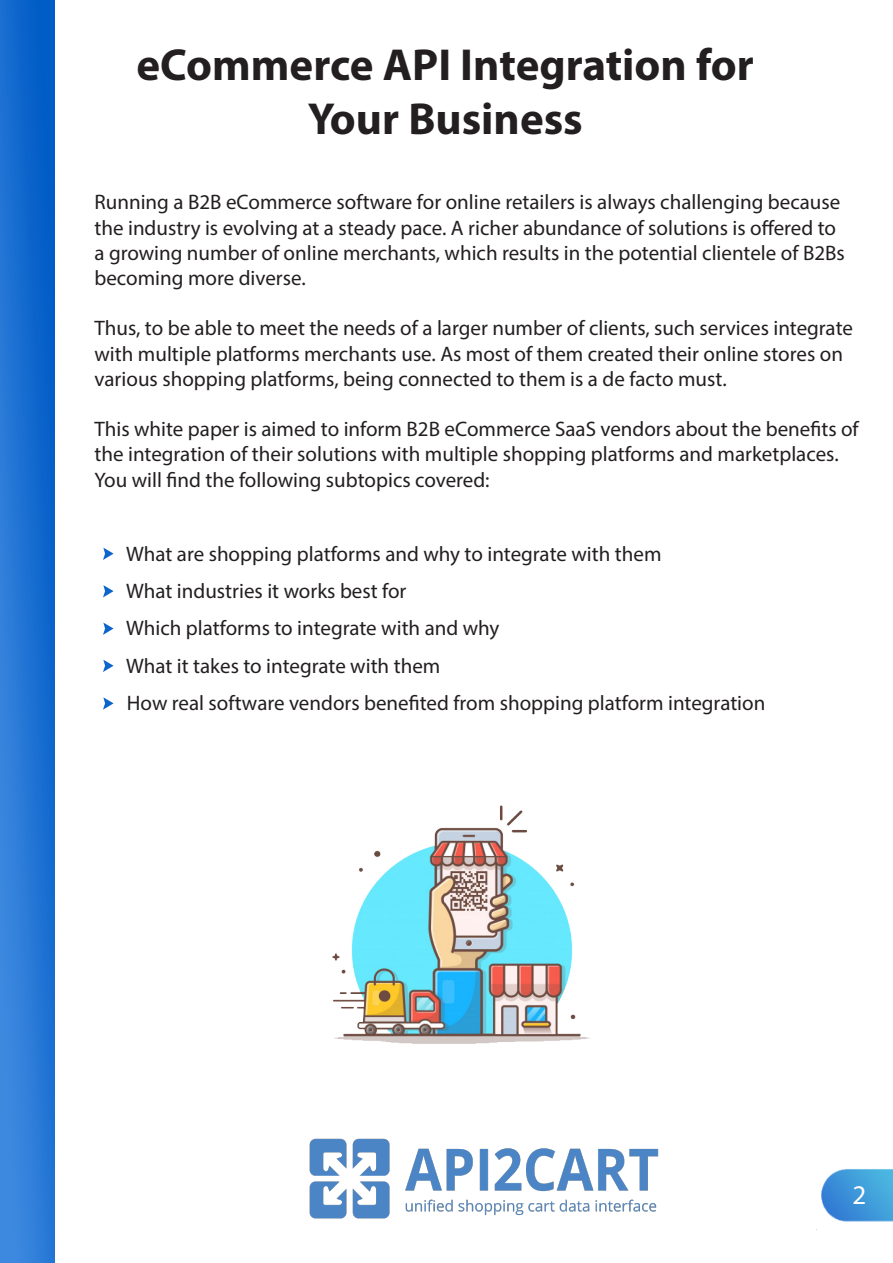
<style>
.page{position:relative;width:893px;height:1263px;background:#fff}
.page>*{position:absolute;margin:0;border:0;box-sizing:border-box;transform-origin:0 0}
.t1{font:700 45px/54px "Myriad Pro";color:#231f20;text-align:center}
.t2{font:27px "Myriad Pro";color:#fff}
.t3{font:21px/25.2px "Myriad Pro";color:#231f20}
</style>
<div class="page">
<img style="left:0;top:0;width:54px;height:1263px">
<img style="left:309px;top:1138px;width:350px;height:81px">
<svg style="left:103px;top:548px;width:11px;height:12px"></svg>
<svg style="left:103px;top:585px;width:11px;height:12px"></svg>
<svg style="left:103px;top:622px;width:11px;height:13px"></svg>
<svg style="left:103px;top:660px;width:11px;height:12px"></svg>
<svg style="left:103px;top:697px;width:11px;height:13px"></svg>
<img style="left:821px;top:1169px;width:72px;height:53px">
<img style="left:332px;top:805px;width:258px;height:239px">
<p class="t1" style="left:137px;top:37px;width:619px">eCommerce API Integration for<br>Your Business</p>
<p class="t3" style="left:94px;top:189px;width:752px">Running a B2B eCommerce software for online retailers is always challenging because the industry is evolving at a steady pace. A richer abundance of solutions is offered to a growing number of online merchants, which results in the potential clientele of B2Bs becoming more diverse.</p>
<p class="t3" style="left:94px;top:315px;width:760px">Thus, to be able to meet the needs of a larger number of clients, such services integrate with multiple platforms merchants use. As most of them created their online stores on various shopping platforms, being connected to them is a de facto must.</p>
<p class="t3" style="left:94px;top:416px;width:766px">This white paper is aimed to inform B2B eCommerce SaaS vendors about the benefits of the integration of their solutions with multiple shopping platforms and marketplaces.<br>You will find the following subtopics covered:</p>
<p class="t3" style="left:126px;top:540px;width:537px">What are shopping platforms and why to integrate with them</p>
<p class="t3" style="left:126px;top:578px;width:282px">What industries it works best for</p>
<p class="t3" style="left:126px;top:615px;width:375px">Which platforms to integrate with and why</p>
<p class="t3" style="left:126px;top:653px;width:316px">What it takes to integrate with them</p>
<p class="t3" style="left:127px;top:690px;width:640px">How real software vendors benefited from shopping platform integration</p>
<p class="t2" style="left:853px;top:1178px;width:15px">2</p>
</div>
